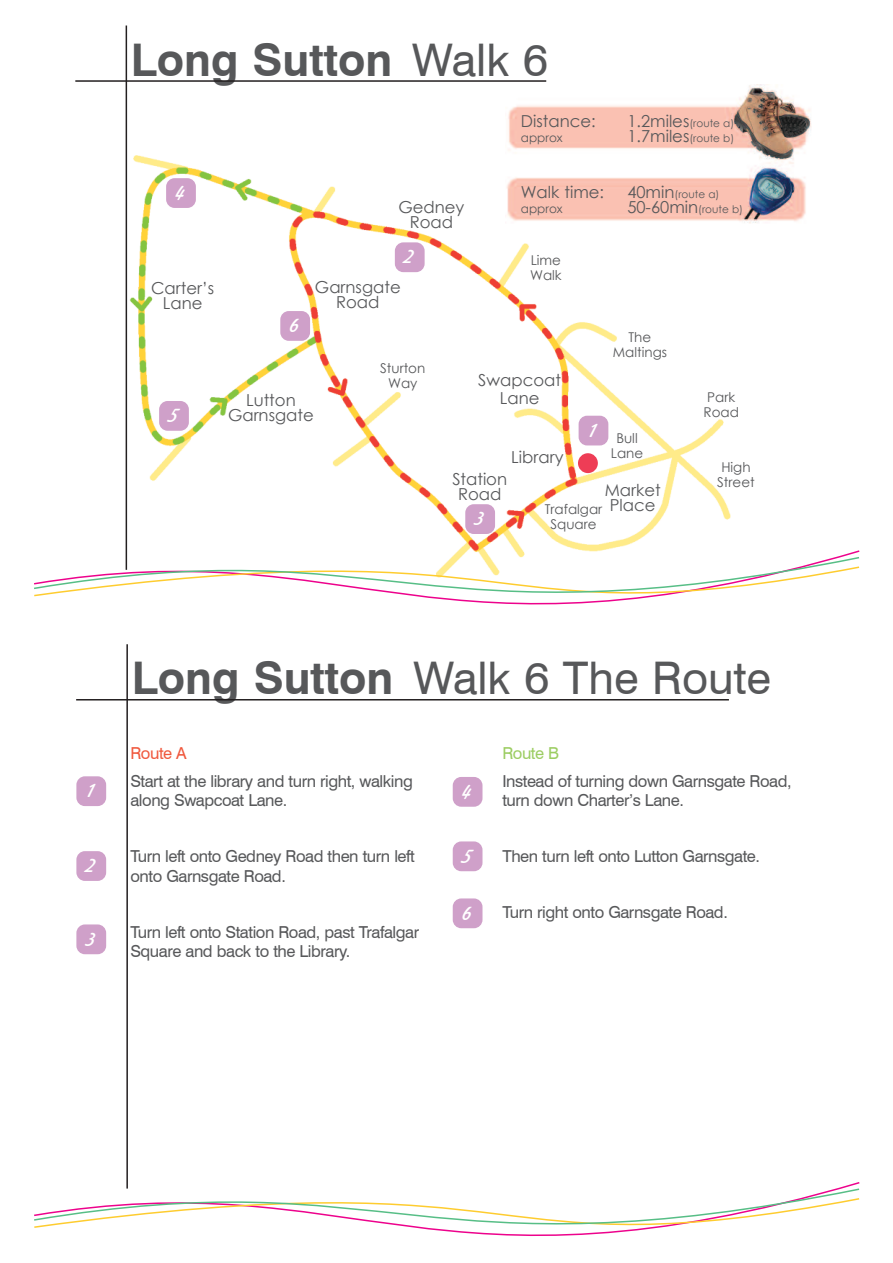
<style>
.page{position:relative;width:893px;height:1263px;background:#fff}
.page>*{position:absolute;margin:0;border:0;box-sizing:border-box;transform-origin:0 0}
.t1{font:45px "Swiss 721 BT";color:#57585a}
.t2{font:700 45px "Swiss 721 BT";color:#57585a}
.t3{font:italic 18px "Freehand 521 BT Regular C";color:#fff}
.t4{font:16.5px/19.5px "Swiss 721 BT";letter-spacing:-.025em;color:#57585a}
.t5{font:16.5px/15px "Century Gothic";color:#57585a;text-align:center}
.t6{font:16.5px "Swiss 721 BT";letter-spacing:-.025em;color:#f0593e}
.t7{font:16.5px "Swiss 721 BT";letter-spacing:-.025em;color:#9ccd62}
.t8{font:13.5px/15px "Century Gothic";color:#57585a;text-align:center}
.t9{font:12px "Century Gothic";color:#57585a}
.t10{font:10.5px "Century Gothic";color:#57585a}
.s1{font-weight:400}
.s2{font-size:10.5px}
.s3{font-size:16.5px}
.s4{font-weight:700}
</style>
<div class="page">
<img style="left:127px;top:153px;width:604px;height:371px">
<div style="left:395px;top:242px;width:30px;height:30px;background:#cfa0c9;border-radius:9px"></div>
<div style="left:465px;top:504px;width:30px;height:30px;background:#cfa0c9;border-radius:9px"></div>
<div style="left:166px;top:178px;width:30px;height:30px;background:#cfa0c9;border-radius:9px"></div>
<img style="left:505px;top:85px;width:306px;height:139px">
<hr style="left:75px;top:80px;width:471px;height:2px;background:#231f20">
<hr style="left:126px;top:26px;width:1px;height:544px;background:#231f20">
<div style="left:159px;top:401px;width:30px;height:30px;background:#cfa0c9;border-radius:9px"></div>
<div style="left:280px;top:311px;width:30px;height:30px;background:#cfa0c9;border-radius:9px"></div>
<div style="left:579px;top:416px;width:29px;height:29px;background:#cfa0c9;border-radius:9px"></div>
<div style="left:578px;top:453px;width:20px;height:20px;background:#ee3d56;border-radius:50%"></div>
<svg style="left:34px;top:528px;width:826px;height:77px"></svg>
<svg style="left:34px;top:1182px;width:826px;height:54px"></svg>
<div style="left:76px;top:776px;width:30px;height:30px;background:#cfa0c9;border-radius:9px"></div>
<div style="left:76px;top:851px;width:30px;height:30px;background:#cfa0c9;border-radius:9px"></div>
<div style="left:76px;top:924px;width:30px;height:30px;background:#cfa0c9;border-radius:9px"></div>
<hr style="left:76px;top:699px;width:653px;height:1px;background:#231f20">
<hr style="left:126px;top:644px;width:2px;height:544px;background:#231f20">
<div style="left:453px;top:777px;width:29px;height:30px;background:#cfa0c9;border-radius:9px"></div>
<div style="left:453px;top:841px;width:29px;height:30px;background:#cfa0c9;border-radius:9px"></div>
<div style="left:453px;top:898px;width:29px;height:30px;background:#cfa0c9;border-radius:9px"></div>
<h1 class="t2" style="left:131px;top:32px;width:419px">Long Sutton <span class="s1">Walk 6</span></h1>
<p class="t5" style="left:521px;top:113px;width:76px">Distance:</p>
<p class="t5" style="left:627px;top:113px;width:108px">1.2miles<span class="s2">(route a)</span></p>
<p class="t9" style="left:521px;top:130px;width:43px">approx</p>
<p class="t5" style="left:627px;top:128px;width:108px">1.7miles<span class="s2">(route b)</span></p>
<p class="t3" style="left:175px;top:181px;width:11px">4</p>
<p class="t5" style="left:151px;top:280px;width:65px">Carter’s<br>Lane</p>
<p class="t3" style="left:168px;top:403px;width:11px">5</p>
<p class="t3" style="left:289px;top:313px;width:14px">6</p>
<p class="t5" style="left:398px;top:199px;width:68px">Gedney<br>Road</p>
<p class="t3" style="left:403px;top:245px;width:11px">2</p>
<p class="t5" style="left:315px;top:279px;width:87px">Garnsgate<br>Road</p>
<p class="t5" style="left:521px;top:184px;width:85px">Walk time:</p>
<p class="t10" style="left:627px;top:187px;width:94px"><span class="s3">40min</span>(route a)</p>
<p class="t9" style="left:521px;top:201px;width:43px">approx</p>
<p class="t5" style="left:627px;top:199px;width:117px">50-60min<span class="s2">(route b)</span></p>
<p class="t8" style="left:530px;top:252px;width:33px;text-align:left">Lime<br>Walk</p>
<p class="t8" style="left:613px;top:329px;width:56px">The<br>Maltings</p>
<p class="t5" style="left:228px;top:392px;width:87px">Lutton<br>Garnsgate</p>
<p class="t8" style="left:380px;top:360px;width:47px">Sturton<br>Way</p>
<p class="t5" style="left:478px;top:370px;width:84px;line-height:18px">Swapcoat<br>Lane</p>
<p class="t5" style="left:511px;top:449px;width:54px">Library</p>
<p class="t3" style="left:587px;top:418px;width:14px">1</p>
<p class="t8" style="left:611px;top:430px;width:34px">Bull<br>Lane</p>
<p class="t5" style="left:452px;top:471px;width:56px">Station<br>Road</p>
<p class="t3" style="left:474px;top:507px;width:11px">3</p>
<p class="t5" style="left:605px;top:482px;width:57px">Market<br>Place</p>
<p class="t8" style="left:545px;top:501px;width:59px">Trafalgar<br>Square</p>
<p class="t8" style="left:703px;top:389px;width:37px;text-align:left">Park<br>Road</p>
<p class="t8" style="left:717px;top:459px;width:39px">High<br>Street</p>
<p class="t3" style="left:85px;top:779px;width:14px">1</p>
<p class="t3" style="left:85px;top:853px;width:11px">2</p>
<p class="t3" style="left:85px;top:927px;width:11px">3</p>
<h1 class="t1" style="left:132px;top:651px;width:641px"><span class="s4">Long Sutton</span> Walk 6 The Route</h1>
<p class="t6" style="left:130px;top:743px;width:58px">Route A</p>
<p class="t4" style="left:130px;top:771px;width:284px">Start at the library and turn right, walking along Swapcoat Lane.</p>
<p class="t4" style="left:130px;top:847px;width:286px">Turn left onto Gedney Road then turn left onto Garnsgate Road.</p>
<p class="t4" style="left:130px;top:922px;width:290px">Turn left onto Station Road, past Trafalgar<br>Square and back to the Library.</p>
<p class="t3" style="left:461px;top:779px;width:11px">4</p>
<p class="t3" style="left:461px;top:844px;width:11px">5</p>
<p class="t3" style="left:461px;top:901px;width:14px">6</p>
<p class="t7" style="left:502px;top:743px;width:58px">Route B</p>
<p class="t4" style="left:502px;top:771px;width:291px">Instead of turning down Garnsgate Road, turn down Charter’s Lane.</p>
<p class="t4" style="left:502px;top:847px;width:259px">Then turn left onto Lutton Garnsgate.</p>
<p class="t4" style="left:502px;top:903px;width:227px">Turn right onto Garnsgate Road.</p>
</div>
